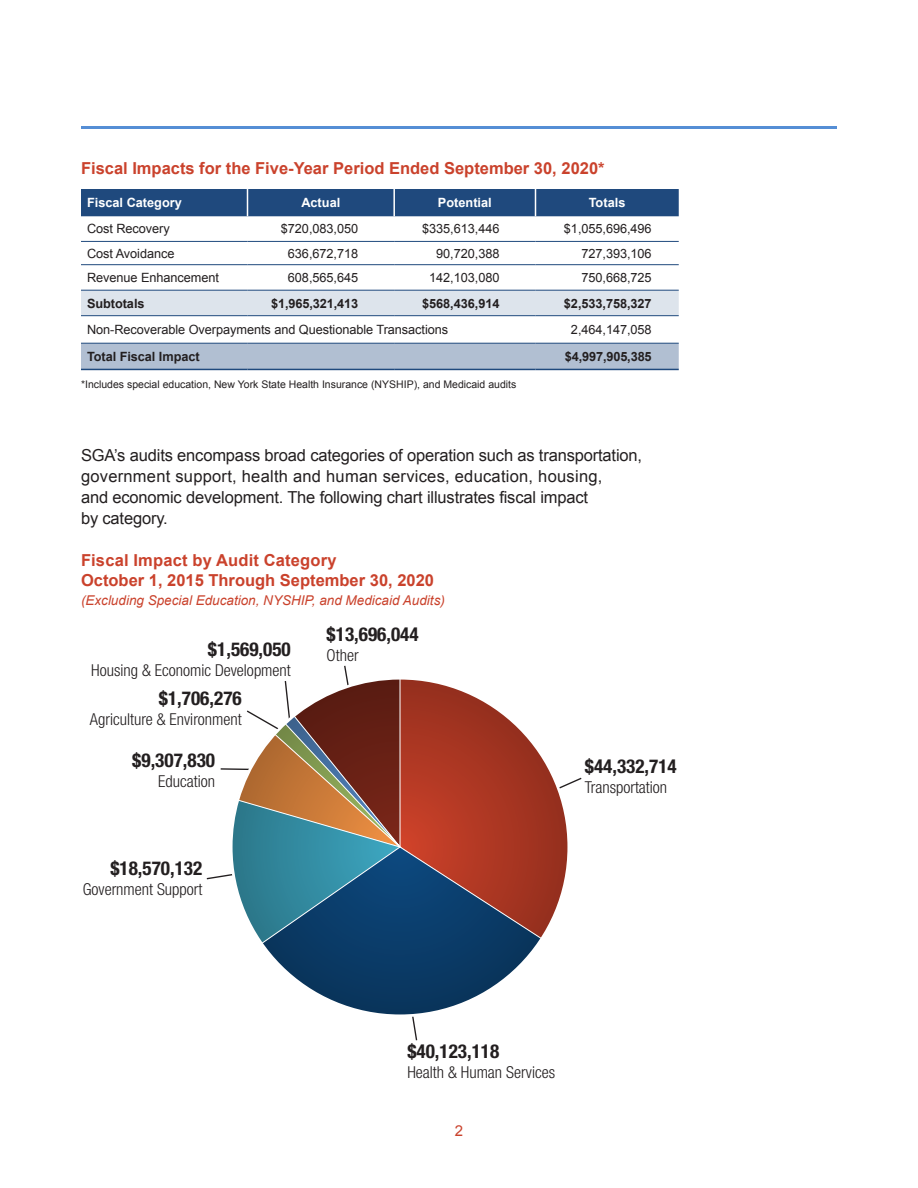
<style>
.page{position:relative;width:918px;height:1188px;background:#fff}
.page>*{position:absolute;margin:0;border:0;box-sizing:border-box;transform-origin:0 0}
.t1{font:700 condensed 19.2px "Helvetica Neue LT Std";color:#231f20}
._3_Body_Text{font:16.5px/21px "Arial";letter-spacing:-.01em;color:#231f20}
._7_Figure_Titles{font:700 16.5px/19.8px "Arial";color:#ca422c}
.t2{font:300 condensed 16.5px "Helvetica Neue LT Std";color:#231f20}
.t3{font:15px "Arial";color:#ca422c}
._7_Figure_Titles-2{font:italic 13.5px "Arial";color:#ca422c}
.Table_Text_-_Right_A{font:12.75px "Arial";letter-spacing:-.005em;color:#231f20}
.Table_Text_-_Left_Al{font:12.75px "Arial";letter-spacing:-.005em;color:#231f20}
.Table_Text_-_Right_A-2{font:700 12.75px "Arial";letter-spacing:-.01em;color:#231f20}
.Table_Heads{font:700 12.75px "Arial";color:#fff}
.Table_Text_-_Left_Al-2{font:700 12.75px "Arial";letter-spacing:-.005em;color:#231f20}
.Source{font:10.5px "Arial";color:#231f20}
</style>
<div class="page">
<hr style="left:81px;top:126px;width:756px;height:3px;background:#558ed5">
<svg style="left:572px;top:777px;width:10px;height:6px"></svg>
<svg style="left:412px;top:1019px;width:6px;height:22px"></svg>
<svg style="left:263px;top:760px;width:309px;height:259px"></svg>
<svg style="left:206px;top:665px;width:337px;height:279px"></svg>
<hr style="left:400px;top:678px;width:1px;height:169px;background:#fff">
<div style="left:81px;top:290px;width:598px;height:26px;background:#dde4ec"></div>
<div style="left:81px;top:343px;width:598px;height:26px;background:#b1bfd2"></div>
<hr style="left:81px;top:241px;width:167px;height:1px;background:#1f497d">
<hr style="left:248px;top:241px;width:146px;height:1px;background:#1f497d">
<hr style="left:394px;top:241px;width:141px;height:1px;background:#1f497d">
<hr style="left:81px;top:264px;width:167px;height:1px;background:#1f497d">
<hr style="left:248px;top:264px;width:146px;height:1px;background:#1f497d">
<hr style="left:394px;top:264px;width:141px;height:1px;background:#1f497d">
<hr style="left:81px;top:290px;width:167px;height:1px;background:#1f497d">
<hr style="left:248px;top:290px;width:146px;height:1px;background:#1f497d">
<hr style="left:394px;top:290px;width:141px;height:1px;background:#1f497d">
<hr style="left:81px;top:315px;width:167px;height:1px;background:#1f497d">
<hr style="left:248px;top:315px;width:146px;height:1px;background:#1f497d">
<hr style="left:394px;top:315px;width:141px;height:1px;background:#1f497d">
<hr style="left:81px;top:343px;width:167px;height:1px;background:#1f497d">
<hr style="left:248px;top:343px;width:146px;height:1px;background:#1f497d">
<hr style="left:394px;top:343px;width:141px;height:1px;background:#1f497d">
<hr style="left:81px;top:369px;width:167px;height:1px;background:#1f497d">
<hr style="left:248px;top:369px;width:146px;height:1px;background:#1f497d">
<hr style="left:394px;top:369px;width:141px;height:1px;background:#1f497d">
<div style="left:81px;top:189px;width:598px;height:27px;background:#1f497d"></div>
<hr style="left:536px;top:241px;width:143px;height:1px;background:#1f497d">
<hr style="left:536px;top:264px;width:143px;height:1px;background:#1f497d">
<hr style="left:536px;top:290px;width:143px;height:1px;background:#1f497d">
<hr style="left:536px;top:315px;width:143px;height:1px;background:#1f497d">
<hr style="left:536px;top:343px;width:143px;height:1px;background:#1f497d">
<hr style="left:536px;top:369px;width:143px;height:1px;background:#1f497d">
<p class="_7_Figure_Titles" style="left:81px;top:159px;width:525px">Fiscal Impacts for the Five-Year Period Ended September 30, 2020*</p>
<p class="Table_Heads" style="left:87px;top:194px;width:96px">Fiscal Category</p>
<p class="Table_Heads" style="left:301px;top:194px;width:40px">Actual</p>
<p class="Table_Heads" style="left:438px;top:194px;width:55px">Potential</p>
<p class="Table_Heads" style="left:589px;top:194px;width:38px">Totals</p>
<p class="Table_Text_-_Left_Al" style="left:87px;top:220px;width:84px">Cost Recovery</p>
<p class="Table_Text_-_Right_A" style="left:281px;top:220px;width:79px">$720,083,050</p>
<p class="Table_Text_-_Right_A" style="left:422px;top:220px;width:79px">$335,613,446</p>
<p class="Table_Text_-_Right_A" style="left:564px;top:220px;width:89px">$1,055,696,496</p>
<p class="Table_Text_-_Left_Al" style="left:87px;top:245px;width:89px">Cost Avoidance</p>
<p class="Table_Text_-_Right_A" style="left:288px;top:245px;width:72px">636,672,718</p>
<p class="Table_Text_-_Right_A" style="left:436px;top:245px;width:65px">90,720,388</p>
<p class="Table_Text_-_Right_A" style="left:581px;top:245px;width:72px">727,393,106</p>
<p class="Table_Text_-_Left_Al" style="left:87px;top:269px;width:134px">Revenue Enhancement</p>
<p class="Table_Text_-_Right_A" style="left:288px;top:269px;width:72px">608,565,645</p>
<p class="Table_Text_-_Right_A" style="left:429px;top:269px;width:72px">142,103,080</p>
<p class="Table_Text_-_Right_A" style="left:581px;top:269px;width:72px">750,668,725</p>
<p class="Table_Text_-_Left_Al-2" style="left:87px;top:295px;width:59px">Subtotals</p>
<p class="Table_Text_-_Right_A-2" style="left:271px;top:295px;width:88px">$1,965,321,413</p>
<p class="Table_Text_-_Right_A-2" style="left:422px;top:295px;width:79px">$568,436,914</p>
<p class="Table_Text_-_Right_A-2" style="left:564px;top:295px;width:89px">$2,533,758,327</p>
<p class="Table_Text_-_Left_Al" style="left:87px;top:321px;width:363px">Non-Recoverable Overpayments and Questionable Transactions</p>
<p class="Table_Text_-_Right_A" style="left:571px;top:321px;width:82px">2,464,147,058</p>
<p class="Table_Text_-_Left_Al-2" style="left:87px;top:348px;width:114px">Total Fiscal Impact</p>
<p class="Table_Text_-_Right_A-2" style="left:565px;top:348px;width:88px">$4,997,905,385</p>
<p class="Source" style="left:81px;top:378px;width:437px">*Includes special education, New York State Health Insurance (NYSHIP), and Medicaid audits</p>
<p class="_3_Body_Text" style="left:81px;top:445px;width:563px">SGA’s audits encompass broad categories of operation such as transportation, government support, health and human services, education, housing,<br>and economic development. The following chart illustrates fiscal impact<br>by category.</p>
<p class="_7_Figure_Titles" style="left:81px;top:551px;width:355px">Fiscal Impact by Audit Category<br>October 1, 2015 Through September 30, 2020</p>
<p class="_7_Figure_Titles-2" style="left:81px;top:591px;width:365px">(Excluding Special Education, NYSHIP, and Medicaid Audits)</p>
<p class="t1" style="left:208px;top:638px;width:84px">$1,569,050</p>
<p class="t2" style="left:91px;top:660px;width:201px">Housing &amp; Economic Development</p>
<p class="t1" style="left:159px;top:687px;width:84px">$1,706,276</p>
<p class="t2" style="left:90px;top:710px;width:153px">Agriculture &amp; Environment</p>
<p class="t1" style="left:132px;top:749px;width:84px">$9,307,830</p>
<p class="t2" style="left:158px;top:772px;width:58px">Education</p>
<p class="t1" style="left:110px;top:857px;width:94px">$18,570,132</p>
<p class="t2" style="left:83px;top:880px;width:121px">Government Support</p>
<p class="t1" style="left:327px;top:622px;width:94px">$13,696,044</p>
<p class="t2" style="left:327px;top:645px;width:33px">Other</p>
<p class="t1" style="left:585px;top:755px;width:94px">$44,332,714</p>
<p class="t2" style="left:585px;top:778px;width:84px">Transportation</p>
<p class="t1" style="left:407px;top:1040px;width:94px">$40,123,118</p>
<p class="t2" style="left:407px;top:1062px;width:149px">Health &amp; Human Services</p>
<p class="t3" style="left:455px;top:1121px;width:10px">2</p>
</div>
